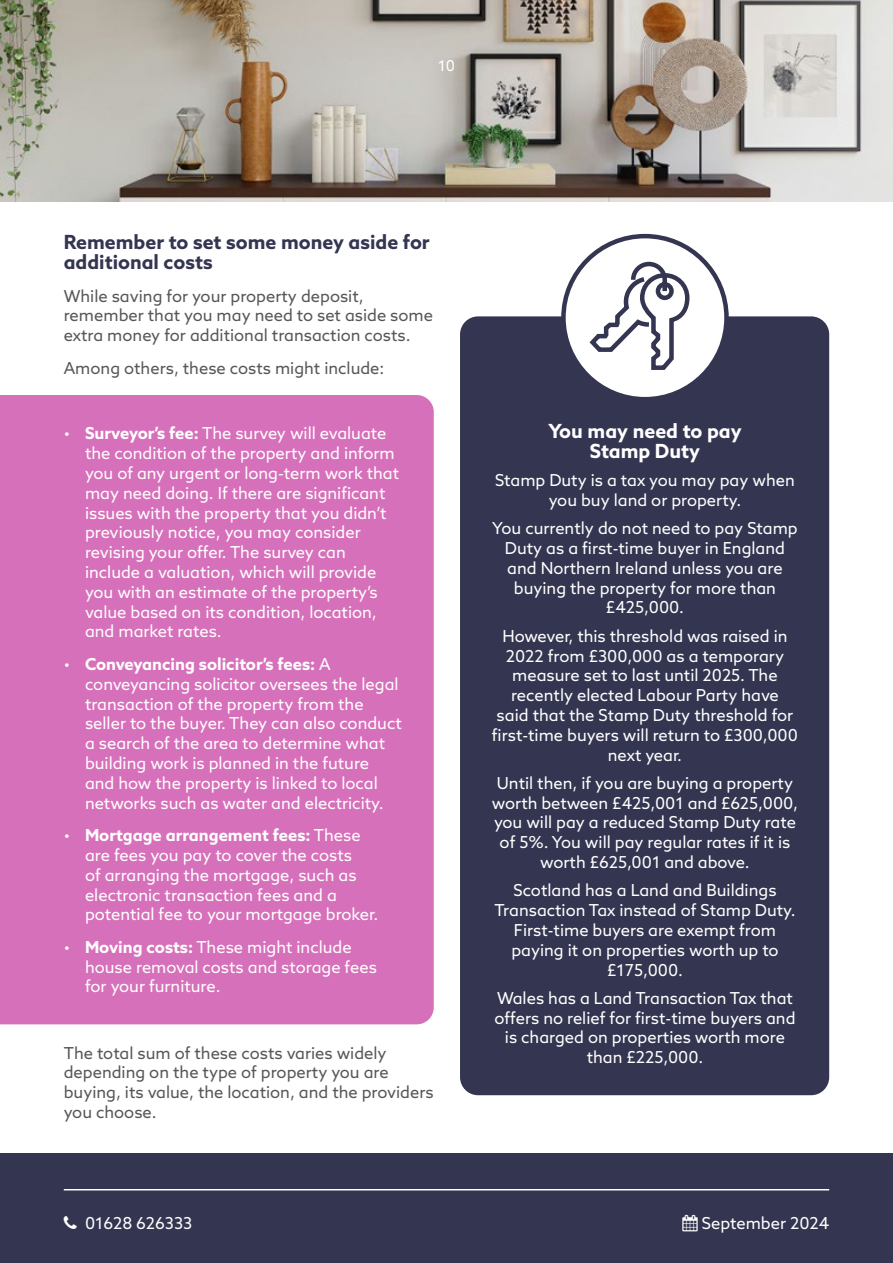
<style>
.page{position:relative;width:893px;height:1263px;background:#fff}
.page>*{position:absolute;margin:0;border:0;box-sizing:border-box;transform-origin:0 0}
.t1{font:700 19.5px/19.8px "Azo Sans";color:#343651}
.t2{font:700 19.5px/19.8px "Azo Sans";color:#fff;text-align:center}
.t3{font:16.5px/19.8px "Azo Sans";color:#fff;text-align:center}
.t4{font:16.5px/19.8px "Azo Sans";color:#575756}
.t5{font:15px "Azo Sans";color:#fff}
.s1{font-weight:700}
</style>
<div class="page">
<div style="left:0;top:1153px;width:893px;height:110px;background:#343651"></div>
<hr style="left:64px;top:1189px;width:765px;height:1px;background:#fff">
<img style="left:0;top:0;width:893px;height:202px">
<div style="left:0;top:395px;width:434px;height:629px;background:#d770ba"></div>
<div style="left:460px;top:316px;width:369px;height:779px;background:#343651;border-radius:18px"></div>
<div style="left:563px;top:236px;width:163px;height:163px;background:#fff;border-radius:50%"></div>
<div style="left:561px;top:234px;width:168px;height:167px;border:4px solid #343651;border-radius:50%"></div>
<svg style="left:586px;top:259px;width:104px;height:113px"></svg>
<p class="t5" style="left:438px;top:56px;width:18px">10</p>
<p class="t1" style="left:64px;top:232px;width:367px">Remember to set some money aside for additional costs</p>
<p class="t4" style="left:64px;top:286px;width:371px">While saving for your property deposit, remember that you may need to set aside some extra money for additional transaction costs.</p>
<p class="t4" style="left:64px;top:358px;width:322px">Among others, these costs might include:</p>
<p class="t3" style="left:85px;top:423px;width:316px;text-align:left;text-indent:-21px">• <span class="s1">Surveyor’s fee:</span> The survey will evaluate the condition of the property and inform you of any urgent or long-term work that may need doing. If there are significant issues with the property that you didn’t previously notice, you may consider revising your offer. The survey can include a valuation, which will provide you with an estimate of the property’s value based on its condition, location, and market rates.</p>
<p class="t3" style="left:85px;top:654px;width:318px;text-align:left;text-indent:-21px">• <span class="s1">Conveyancing solicitor’s fees:</span> A conveyancing solicitor oversees the legal transaction of the property from the seller to the buyer. They can also conduct a search of the area to determine what building work is planned in the future and how the property is linked to local networks such as water and electricity.</p>
<p class="t3" style="left:85px;top:825px;width:295px;text-align:left;text-indent:-21px">• <span class="s1">Mortgage arrangement fees:</span> These are fees you pay to cover the costs<br>of arranging the mortgage, such as electronic transaction fees and a potential fee to your mortgage broker.</p>
<p class="t3" style="left:85px;top:937px;width:293px;text-align:left;text-indent:-21px">• <span class="s1">Moving costs:</span> These might include house removal costs and storage fees for your furniture.</p>
<p class="t4" style="left:64px;top:1043px;width:371px">The total sum of these costs varies widely depending on the type of property you are buying, its value, the location, and the providers you choose.</p>
<p class="t2" style="left:548px;top:421px;width:195px">You may need to pay<br>Stamp Duty</p>
<p class="t3" style="left:495px;top:470px;width:301px">Stamp Duty is a tax you may pay when you buy land or property.</p>
<p class="t3" style="left:492px;top:518px;width:307px">You currently do not need to pay Stamp<br>Duty as a first-time buyer in England and Northern Ireland unless you are buying the property for more than £425,000.</p>
<p class="t3" style="left:492px;top:626px;width:308px">However, this threshold was raised in 2022 from £300,000 as a temporary measure set to last until 2025. The recently elected Labour Party have<br>said that the Stamp Duty threshold for first-time buyers will return to £300,000 next year.</p>
<p class="t3" style="left:492px;top:773px;width:308px">Until then, if you are buying a property worth between £425,001 and £625,000, you will pay a reduced Stamp Duty rate of 5%. You will pay regular rates if it is worth £625,001 and above.</p>
<p class="t3" style="left:494px;top:880px;width:303px">Scotland has a Land and Buildings<br>Transaction Tax instead of Stamp Duty.<br>First-time buyers are exempt from paying it on properties worth up to £175,000.</p>
<p class="t3" style="left:494px;top:988px;width:303px">Wales has a Land Transaction Tax that offers no relief for first-time buyers and is charged on properties worth more than £225,000.</p>
<p class="t3" style="left:85px;top:1213px;width:109px">01628 626333</p>
<p class="t3" style="left:682px;top:1213px;width:148px">▲ September 2024</p>
</div>
